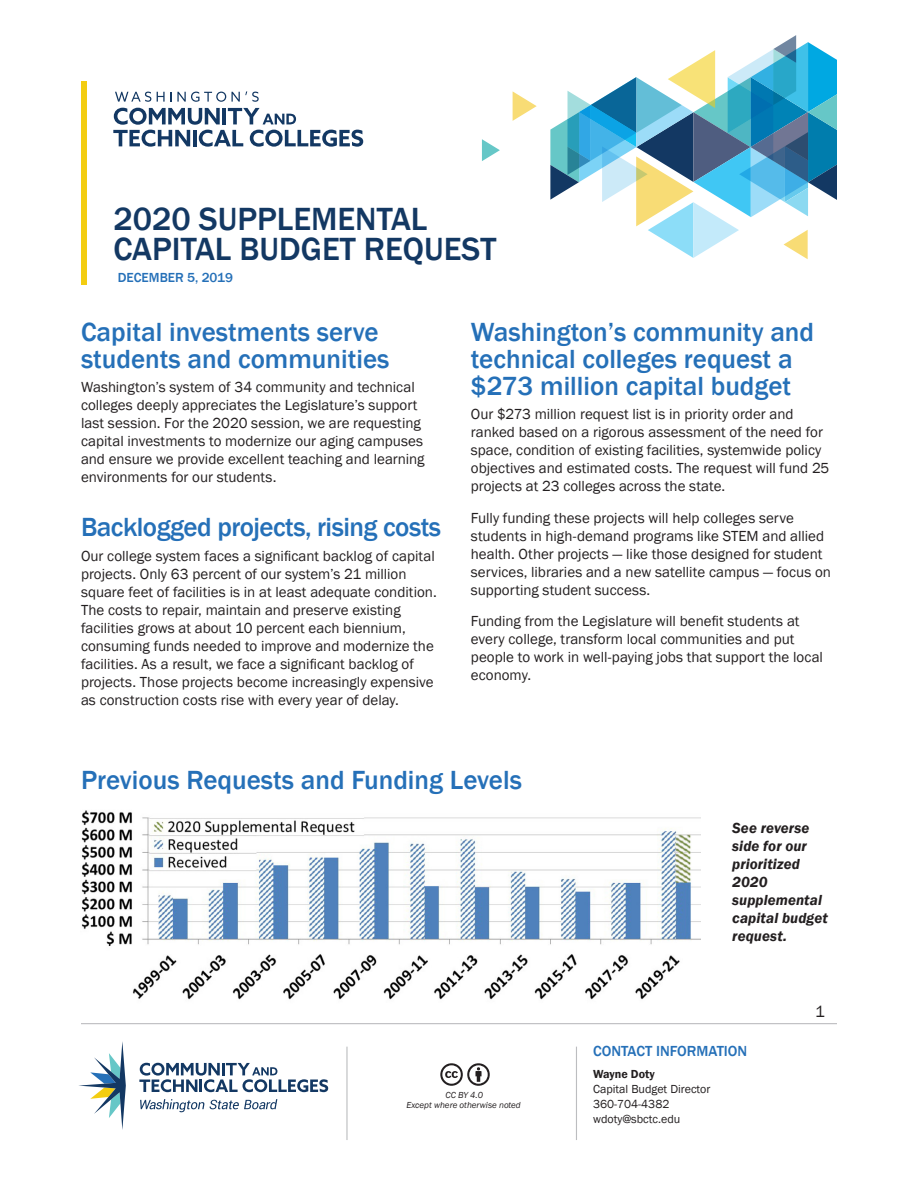
<style>
.page{position:relative;width:918px;height:1188px;background:#fff}
.page>*{position:absolute;margin:0;border:0;box-sizing:border-box;transform-origin:0 0}
.t1{font:500 33px/30px "Franklin Gothic";color:#133863}
.t2{font:500 27px/27px "Franklin Gothic";color:#2570b8}
.t3{font:500 27px "Franklin Gothic";letter-spacing:-.02em;color:#2570b8}
.t4{font:16.5px "Franklin Gothic";color:#231f20}
.Body_copy{font:15px/18px "Franklin Gothic";color:#231f20}
.Emphasis{font:italic 600 15px/18px "Franklin Gothic";letter-spacing:.005em;color:#231f20}
.Contact_information{font:500 15px "Franklin Gothic";color:#2570b8}
.Date{font:500 13.5px "Franklin Gothic";color:#2570b8}
.Contact_information-2{font:12px "Franklin Gothic";color:#231f20}
.Contact_information-3{font:600 12px "Franklin Gothic";color:#231f20}
.Creative_Commons_dis{font:italic 9px "Franklin Gothic";color:#231f20}
</style>
<div class="page">
<svg style="left:79px;top:1041px;width:47px;height:89px"></svg>
<svg style="left:139px;top:1063px;width:189px;height:29px"></svg>
<svg style="left:140px;top:1099px;width:64px;height:13px"></svg>
<svg style="left:210px;top:1099px;width:67px;height:10px"></svg>
<hr style="left:346px;top:1047px;width:2px;height:93px;background:#bcbdc0">
<hr style="left:576px;top:1047px;width:1px;height:93px;background:#bcbdc0">
<hr style="left:81px;top:1023px;width:756px;height:1px;background:#bcbdc0">
<svg style="left:113px;top:108px;width:250px;height:39px"></svg>
<svg style="left:115px;top:92px;width:36px;height:10px"></svg>
<svg style="left:157px;top:92px;width:69px;height:10px"></svg>
<svg style="left:232px;top:92px;width:27px;height:10px"></svg>
<svg style="left:513px;top:91px;width:24px;height:30px"></svg>
<svg style="left:550px;top:35px;width:287px;height:224px"></svg>
<svg style="left:482px;top:139px;width:18px;height:22px"></svg>
<div style="left:81px;top:81px;width:6px;height:203px;background:#f3cd11"></div>
<svg style="left:440px;top:1063px;width:50px;height:23px"></svg>
<img style="left:81px;top:810px;width:619px;height:190px">
<h1 class="t1" style="left:113px;top:204px;width:384px">2020 SUPPLEMENTAL<br>CAPITAL BUDGET REQUEST</h1>
<p class="Date" style="left:118px;top:269px;width:117px">DECEMBER 5, 2019</p>
<h2 class="t2" style="left:81px;top:319px;width:310px">Capital investments serve students and communities</h2>
<p class="Body_copy" style="left:81px;top:379px;width:345px">Washington’s system of 34 community and technical colleges deeply appreciates the Legislature’s support last session. For the 2020 session, we are requesting capital investments to modernize our aging campuses and ensure we provide excellent teaching and learning environments for our students.</p>
<h2 class="t3" style="left:81px;top:511px;width:362px">Backlogged projects, rising costs</h2>
<p class="Body_copy" style="left:81px;top:548px;width:357px">Our college system faces a significant backlog of capital projects. Only 63 percent of our system’s 21 million square feet of facilities is in at least adequate condition.<br>The costs to repair, maintain and preserve existing facilities grows at about 10 percent each biennium, consuming funds needed to improve and modernize the facilities. As a result, we face a significant backlog of projects. Those projects become increasingly expensive as construction costs rise with every year of delay.</p>
<h2 class="t2" style="left:471px;top:319px;width:345px">Washington’s community and technical colleges request a $273 million capital budget</h2>
<p class="Body_copy" style="left:471px;top:406px;width:360px">Our $273 million request list is in priority order and ranked based on a rigorous assessment of the need for space, condition of existing facilities, systemwide policy objectives and estimated costs. The request will fund 25 projects at 23 colleges across the state.</p>
<p class="Body_copy" style="left:471px;top:509px;width:362px">Fully funding these projects will help colleges serve students in high-demand programs like STEM and allied health. Other projects — like those designed for student services, libraries and a new satellite campus — focus on supporting student success.</p>
<p class="Body_copy" style="left:471px;top:613px;width:354px">Funding from the Legislature will benefit students at every college, transform local communities and put people to work in well-paying jobs that support the local economy.</p>
<h2 class="t2" style="left:81px;top:766px;width:442px">Previous Requests and Funding Levels</h2>
<p class="Creative_Commons_dis" style="left:446px;top:1090px;width:39px">CC BY 4.0</p>
<p class="Creative_Commons_dis" style="left:406px;top:1099px;width:116px">Except where otherwise noted</p>
<p class="Emphasis" style="left:732px;top:819px;width:97px">See reverse side for our prioritized<br>2020 supplemental capital budget request.</p>
<p class="Contact_information" style="left:593px;top:1042px;width:156px">CONTACT INFORMATION</p>
<p class="Contact_information-3" style="left:593px;top:1066px;width:63px">Wayne Doty</p>
<p class="Contact_information-2" style="left:593px;top:1081px;width:119px">Capital Budget Director</p>
<p class="Contact_information-2" style="left:593px;top:1096px;width:78px">360-704-4382</p>
<p class="Contact_information-2" style="left:593px;top:1111px;width:89px">wdoty@sbctc.edu</p>
<p class="t4" style="left:815px;top:1001px;width:11px">1</p>
</div>
